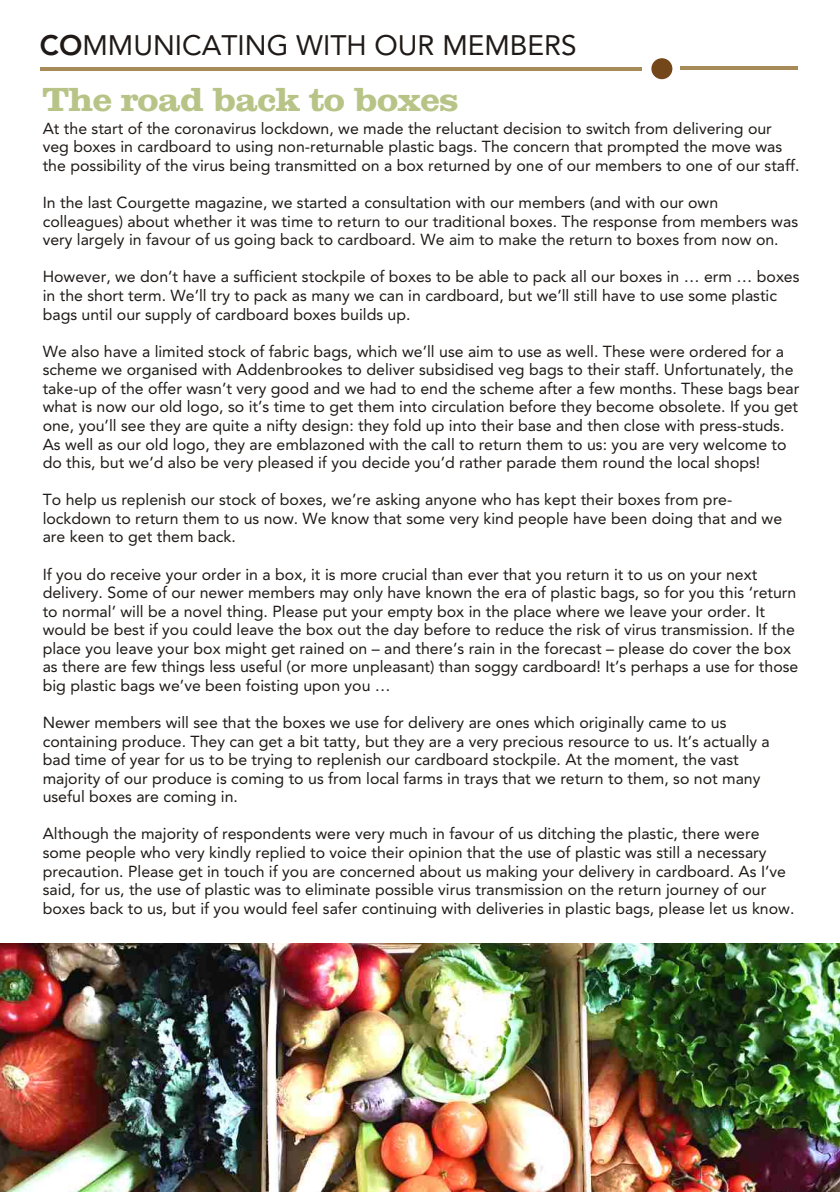
<style>
.page{position:relative;width:840px;height:1192px;background:#fff}
.page>*{position:absolute;margin:0;border:0;box-sizing:border-box;transform-origin:0 0}
.t1{font:700 32px "Clarendon";color:#b8c487}
.t2{font:28px "Avenir";color:#1f1a17}
.t3{font:15.8px/18.6px "Avenir";color:#1f1a17}
.s1{font-family:"Avenir 85";font-weight:800}
</style>
<div class="page">
<img style="left:0;top:944px;width:840px;height:248px">
<hr style="left:40px;top:67px;width:602px;height:3px;background:#a68a57">
<hr style="left:681px;top:67px;width:117px;height:3px;background:#a68a57">
<div style="left:651px;top:58px;width:21px;height:21px;background:#73471a;border-radius:50%"></div>
<h2 class="t2" style="left:40px;top:34px;width:538px"><span class="s1">CO</span>MMUNICATING WITH OUR MEMBERS</h2>
<h1 class="t1" style="left:43px;top:79px;width:417px">The road back to boxes</h1>
<p class="t3" style="left:43px;top:120px;width:758px">At the start of the coronavirus lockdown, we made the reluctant decision to switch from delivering our veg boxes in cardboard to using non-returnable plastic bags. The concern that prompted the move was the possibility of the virus being transmitted on a box returned by one of our members to one of our staff.</p>
<p class="t3" style="left:43px;top:195px;width:757px">In the last Courgette magazine, we started a consultation with our members (and with our own colleagues) about whether it was time to return to our traditional boxes. The response from members was very largely in favour of us going back to cardboard. We aim to make the return to boxes from now on.</p>
<p class="t3" style="left:43px;top:269px;width:758px">However, we don’t have a sufficient stockpile of boxes to be able to pack all our boxes in … erm … boxes in the short term. We’ll try to pack as many we can in cardboard, but we’ll still have to use some plastic bags until our supply of cardboard boxes builds up.</p>
<p class="t3" style="left:43px;top:343px;width:758px">We also have a limited stock of fabric bags, which we’ll use aim to use as well. These were ordered for a scheme we organised with Addenbrookes to deliver subsidised veg bags to their staff. Unfortunately, the take-up of the offer wasn’t very good and we had to end the scheme after a few months. These bags bear what is now our old logo, so it’s time to get them into circulation before they become obsolete. If you get one, you’ll see they are quite a nifty design: they fold up into their base and then close with press-studs.<br>As well as our old logo, they are emblazoned with the call to return them to us: you are very welcome to do this, but we’d also be very pleased if you decide you’d rather parade them round the local shops!</p>
<p class="t3" style="left:43px;top:492px;width:741px">To help us replenish our stock of boxes, we’re asking anyone who has kept their boxes from pre&shy;lockdown to return them to us now. We know that some very kind people have been doing that and we are keen to get them back.</p>
<p class="t3" style="left:43px;top:566px;width:757px">If you do receive your order in a box, it is more crucial than ever that you return it to us on your next delivery. Some of our newer members may only have known the era of plastic bags, so for you this ‘return to normal’ will be a novel thing. Please put your empty box in the place where we leave your order. It would be best if you could leave the box out the day before to reduce the risk of virus transmission. If the place you leave your box might get rained on – and there’s rain in the forecast – please do cover the box as there are few things less useful (or more unpleasant) than soggy cardboard! It’s perhaps a use for those big plastic bags we’ve been foisting upon you …</p>
<p class="t3" style="left:43px;top:715px;width:729px">Newer members will see that the boxes we use for delivery are ones which originally came to us containing produce. They can get a bit tatty, but they are a very precious resource to us. It’s actually a bad time of year for us to be trying to replenish our cardboard stockpile. At the moment, the vast majority of our produce is coming to us from local farms in trays that we return to them, so not many useful boxes are coming in.</p>
<p class="t3" style="left:43px;top:826px;width:753px">Although the majority of respondents were very much in favour of us ditching the plastic, there were some people who very kindly replied to voice their opinion that the use of plastic was still a necessary precaution. Please get in touch if you are concerned about us making your delivery in cardboard. As I’ve said, for us, the use of plastic was to eliminate possible virus transmission on the return journey of our boxes back to us, but if you would feel safer continuing with deliveries in plastic bags, please let us know.</p>
</div>
